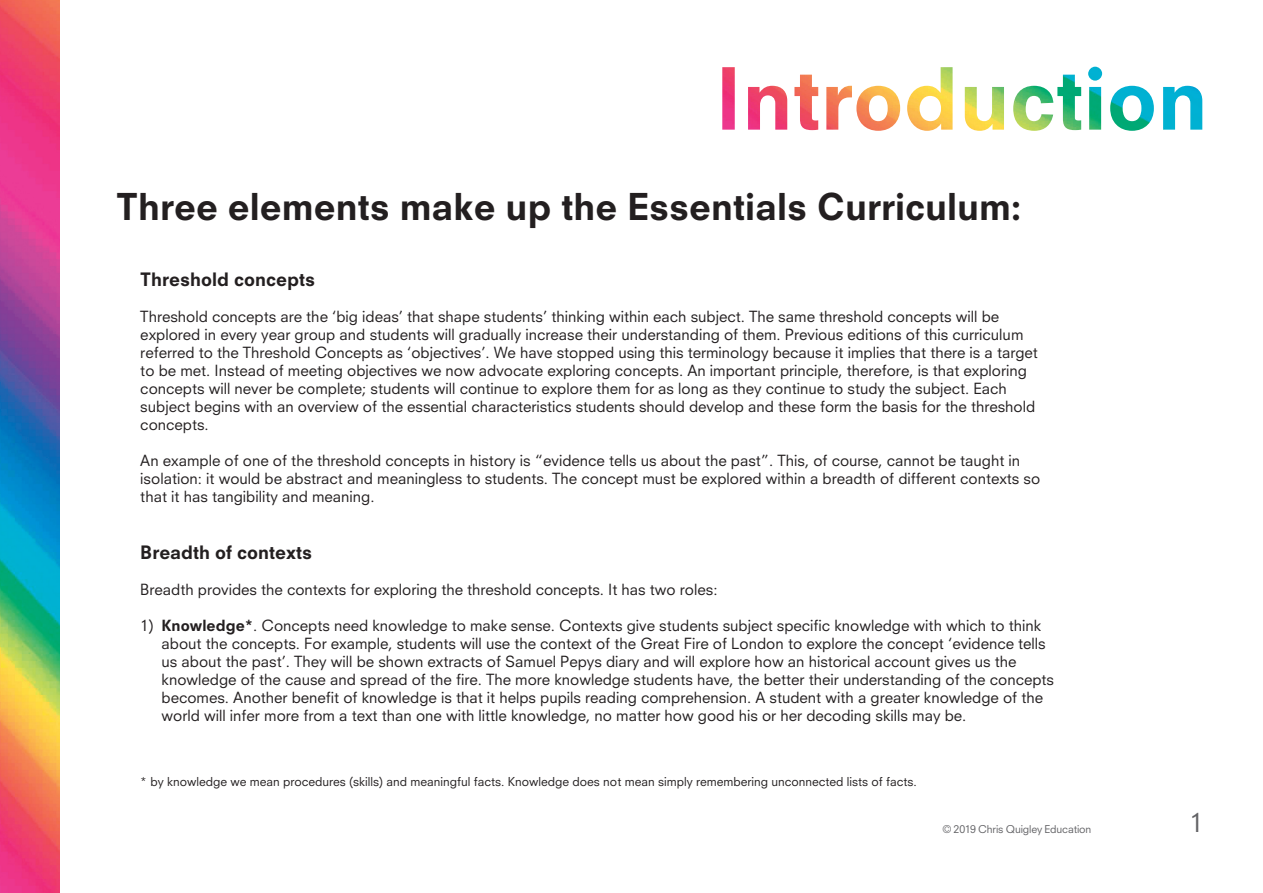
<style>
.page{position:relative;width:1263px;height:893px;background:#fff}
.page>*{position:absolute;margin:0;border:0;box-sizing:border-box;transform-origin:0 0}
.t1{font:800 36px "Neuzeit SLT Std";color:#231f20}
.t2{font:25.5px "Neuzeit SLT Std";color:#636366}
.t3{font:800 18px "Neuzeit SLT Std";color:#231f20}
.t4{font:15px/18px "Neuzeit SLT Std";color:#231f20}
.t5{font:12px "Neuzeit SLT Std";color:#231f20}
.t6{font:10.5px "Neuzeit SLT Std";letter-spacing:-.01em;color:#636366}
.s1{font-weight:800}
</style>
<div class="page">
<img style="left:722px;top:67px;width:480px;height:64px">
<img style="left:0;top:0;width:60px;height:893px">
<p class="t1" style="left:116px;top:185px;width:906px">Three elements make up the Essentials Curriculum:</p>
<p class="t3" style="left:140px;top:268px;width:176px">Threshold concepts</p>
<p class="t4" style="left:140px;top:307px;width:899px">Threshold concepts are the ‘big ideas’ that shape students’ thinking within each subject. The same threshold concepts will be explored in every year group and students will gradually increase their understanding of them. Previous editions of this curriculum referred to the Threshold Concepts as ‘objectives’. We have stopped using this terminology because it implies that there is a target to be met. Instead of meeting objectives we now advocate exploring concepts. An important principle, therefore, is that exploring concepts will never be complete; students will continue to explore them for as long as they continue to study the subject. Each subject begins with an overview of the essential characteristics students should develop and these form the basis for the threshold concepts.</p>
<p class="t4" style="left:140px;top:451px;width:901px">An example of one of the threshold concepts in history is “evidence tells us about the past”. This, of course, cannot be taught in isolation: it would be abstract and meaningless to students. The concept must be explored within a breadth of different contexts so that it has tangibility and meaning.</p>
<p class="t3" style="left:140px;top:542px;width:173px">Breadth of contexts</p>
<p class="t4" style="left:140px;top:581px;width:579px">Breadth provides the contexts for exploring the threshold concepts. It has two roles:</p>
<p class="t4" style="left:162px;top:617px;width:894px;text-indent:-21px">1) <span class="s1">Knowledge*</span>. Concepts need knowledge to make sense. Contexts give students subject specific knowledge with which to think about the concepts. For example, students will use the context of the Great Fire of London to explore the concept ‘evidence tells us about the past’. They will be shown extracts of Samuel Pepys diary and will explore how an historical account gives us the knowledge of the cause and spread of the fire. The more knowledge students have, the better their understanding of the concepts becomes. Another benefit of knowledge is that it helps pupils reading comprehension. A student with a greater knowledge of the world will infer more from a text than one with little knowledge, no matter how good his or her decoding skills may be.</p>
<p class="t5" style="left:140px;top:774px;width:778px">* by knowledge we mean procedures (skills) and meaningful facts. Knowledge does not mean simply remembering unconnected lists of facts.</p>
<p class="t6" style="left:943px;top:823px;width:150px">© 2019 Chris Quigley Education</p>
<p class="t2" style="left:1189px;top:807px;width:16px">1</p>
</div>
